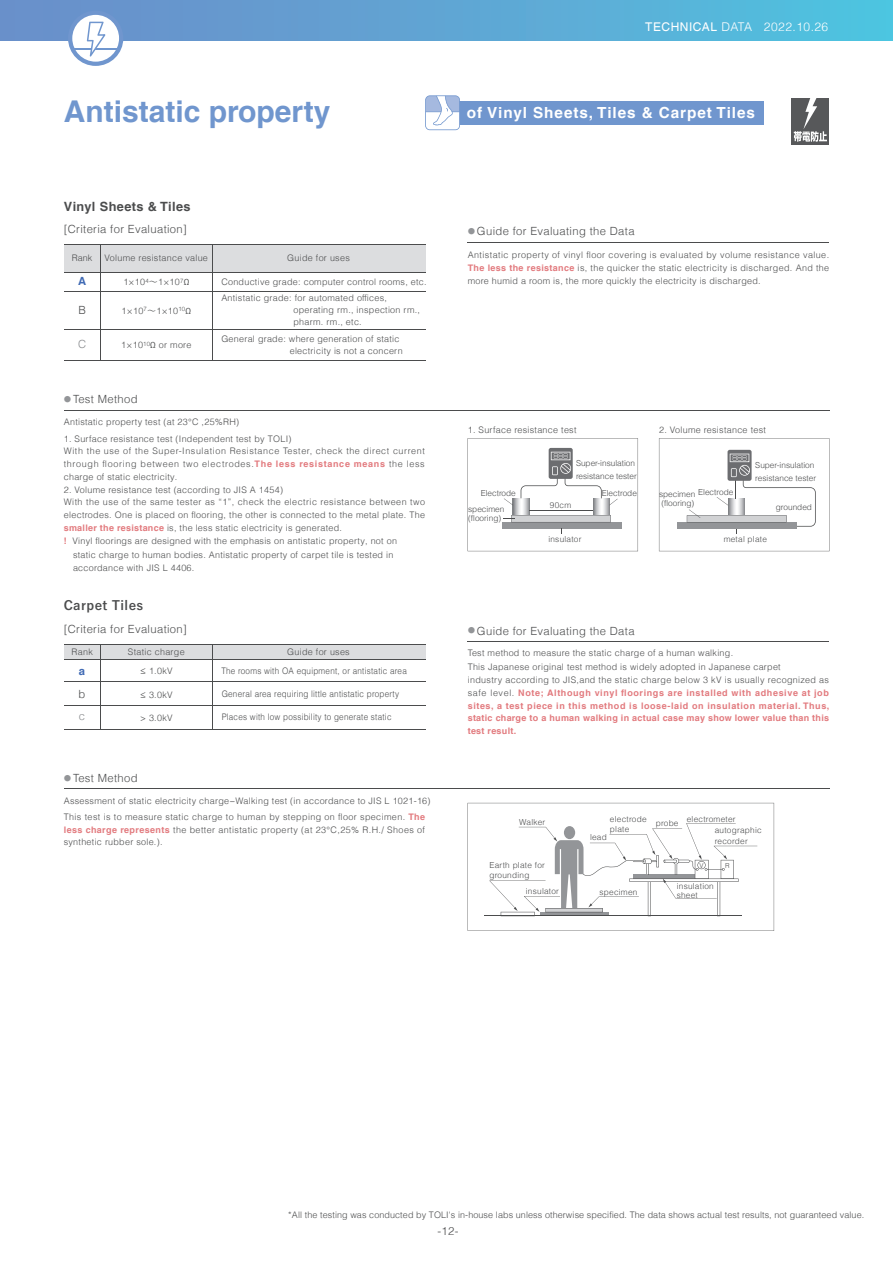
<style>
.page{position:relative;width:893px;height:1263px;background:#fff}
.page>*{position:absolute;margin:0;border:0;box-sizing:border-box;transform-origin:0 0}
.t1{font:700 30px "Helvetica LT Com";color:#7096ce}
.t2{font:700 15.3px "Helvetica LT Com";letter-spacing:.06em;color:#fff}
.t3{font:700 12.75px "Helvetica LT Com";letter-spacing:.03em;color:#4b4c4d}
.t4{font:700 12.75px "Yu Go";letter-spacing:.03em;color:#4b4c4d}
.t5{font:300 12px "Helvetica LT Com";letter-spacing:.04em;color:#fff}
.t6{font:300 11.25px "Helvetica LT Com";letter-spacing:.03em;color:#4b4c4d}
.t7{font:700 11.25px "Helvetica LT Com";color:#406ab4}
.t8{font:300 11.25px "Helvetica LT Com";color:#8a8c8f}
.t9{font:300 9px/12.8px "Helvetica LT Com";letter-spacing:.03em;color:#4b4c4d}
.t10{font:700 9px/12.8px "Helvetica LT Com";letter-spacing:.065em;color:#e27a7e}
.t11{font:300 9px/12.8px "Helvetica LT Com";letter-spacing:.065em;color:#4b4c4d}
.t12{font:300 9px "Helvetica LT Com";letter-spacing:.03em;color:#4b4c4d;scale:.9 1}
.t13{font:300 9px "Helvetica LT Com";letter-spacing:.01em;color:#4b4c4d}
.t14{font:300 8.25px/12.8px "Helvetica LT Com";letter-spacing:.01em;color:#4b4c4d}
.t15{font:300 8.25px/10.5px "Helvetica LT Com";letter-spacing:.03em;color:#4b4c4d}
.t16{font:300 6.75px "Helvetica LT Com";color:#4b4c4d}
.s1{font-family:"Yu Go";font-weight:500}
.s2{font-family:"Yu Go";font-weight:500;font-size:7.5px;color:#939598}
.s3{font-weight:700;color:#e27a7e}
.s4{font-weight:400}
.s5{font-weight:300;color:#4b4c4d}
</style>
<div class="page">
<div style="left:0;top:0;width:893px;height:40px;background:linear-gradient(to right,#6d8cc9,#50c2df)"></div>
<hr style="left:64px;top:410px;width:765px;height:1px;background:#4b4c4d">
<hr style="left:468px;top:242px;width:361px;height:1px;background:#4b4c4d">
<div style="left:64px;top:244px;width:361px;height:28px;background:#dcdddf"></div>
<hr style="left:64px;top:244px;width:361px;height:1px;background:#4b4c4d">
<hr style="left:64px;top:272px;width:361px;height:1px;background:#4b4c4d">
<hr style="left:64px;top:291px;width:361px;height:1px;background:#4b4c4d">
<hr style="left:64px;top:329px;width:361px;height:1px;background:#4b4c4d">
<hr style="left:64px;top:360px;width:361px;height:1px;background:#4b4c4d">
<hr style="left:101px;top:244px;width:1px;height:116px;background:#4b4c4d">
<hr style="left:212px;top:244px;width:1px;height:116px;background:#4b4c4d">
<div style="left:68px;top:11px;width:55px;height:55px;background:#7096ce;border-radius:50%"></div>
<svg style="left:72px;top:15px;width:47px;height:47px"></svg>
<svg style="left:74px;top:22px;width:44px;height:35px"></svg>
<svg style="left:468px;top:803px;width:306px;height:128px"></svg>
<hr style="left:64px;top:789px;width:765px;height:1px;background:#4b4c4d">
<hr style="left:468px;top:641px;width:361px;height:1px;background:#4b4c4d">
<div style="left:64px;top:644px;width:361px;height:15px;background:#dcdddf"></div>
<hr style="left:64px;top:644px;width:361px;height:1px;background:#4b4c4d">
<hr style="left:64px;top:659px;width:361px;height:1px;background:#4b4c4d">
<hr style="left:64px;top:681px;width:361px;height:1px;background:#4b4c4d">
<hr style="left:64px;top:705px;width:361px;height:1px;background:#4b4c4d">
<hr style="left:64px;top:729px;width:361px;height:1px;background:#4b4c4d">
<hr style="left:101px;top:644px;width:1px;height:85px;background:#4b4c4d">
<hr style="left:212px;top:644px;width:1px;height:85px;background:#4b4c4d">
<div style="left:460px;top:101px;width:304px;height:24px;background:#7096ce"></div>
<svg style="left:425px;top:95px;width:35px;height:35px"></svg>
<svg style="left:659px;top:438px;width:170px;height:113px"></svg>
<svg style="left:468px;top:438px;width:170px;height:113px"></svg>
<div style="left:792px;top:98px;width:37px;height:47px;background:#57585a"></div>
<svg style="left:794px;top:98px;width:33px;height:44px"></svg>
<h1 class="t1" style="left:64px;top:93px;width:268px">Antistatic property</h1>
<h3 class="t3" style="left:64px;top:199px;width:128px">Vinyl Sheets &amp; Tiles</h3>
<p class="t6" style="left:64px;top:222px;width:125px">[Criteria for Evaluation]</p>
<p class="t9" style="left:72px;top:251px;width:22px">Rank</p>
<p class="t7" style="left:78px;top:275px;width:10px">A</p>
<p class="t6" style="left:78px;top:303px;width:9px">B</p>
<p class="t8" style="left:78px;top:337px;width:10px">C</p>
<p class="t9" style="left:105px;top:251px;width:105px">Volume resistance value</p>
<p class="t9" style="left:123px;top:276px;width:67px">1×10<sup>4</sup><span class="s1">～</span>1×10<sup>7</sup>Ω</p>
<p class="t9" style="left:122px;top:304px;width:71px">1×10<sup>7</sup><span class="s1">～</span>1×10<sup>10</sup>Ω</p>
<p class="t9" style="left:121px;top:339px;width:72px">1×10<sup>10</sup>Ω or more</p>
<p class="t9" style="left:287px;top:251px;width:64px">Guide for uses</p>
<p class="t9" style="left:221px;top:274px;width:207px;line-height:15.8px">Conductive grade: computer control rooms, etc.<br>Antistatic grade: for automated offices,</p>
<p class="t9" style="left:293px;top:304px;width:128px;line-height:12px">operating rm., inspection rm., pharm. rm., etc.</p>
<p class="t9" style="left:290px;top:332px;width:115px;line-height:12px;text-indent:-68px">General grade: where generation of static electricity is not a concern</p>
<p class="t6" style="left:64px;top:392px;width:75px"><span class="s2">●</span> Test Method</p>
<p class="t9" style="left:64px;top:415px;width:177px">Antistatic property test (at 23°C ,25%RH)</p>
<p class="t11" style="left:64px;top:432px;width:363px">1. Surface resistance test (Independent test by TOLI)<br>With the use of the Super-Insulation Resistance Tester, check the direct current through flooring between two electrodes.<span class="s3">The less resistance means</span> the less charge of static electricity.</p>
<p class="t9" style="left:64px;top:483px;width:363px">2. Volume resistance test (according to JIS A 1454)<br>With the use of the same tester as “1”, check the electric resistance between two electrodes. One is placed on flooring, the other is connected to the metal plate. The <span class="s3">smaller the resistance</span> is, the less static electricity is generated.</p>
<p class="t9" style="left:73px;top:534px;width:326px;line-height:13.2px;text-indent:-9px"><span class="s3">!</span> Vinyl floorings are designed with the emphasis on antistatic property, not on static charge to human bodies. Antistatic property of carpet tile is tested in accordance with JIS L 4406.</p>
<h3 class="t4" style="left:64px;top:598px;width:81px">Carpet Tiles</h3>
<p class="t6" style="left:64px;top:622px;width:125px">[Criteria for Evaluation]</p>
<p class="t9" style="left:72px;top:645px;width:23px">Rank</p>
<p class="t7" style="left:79px;top:664px;width:8px">a</p>
<p class="t6" style="left:78px;top:687px;width:8px">b</p>
<p class="t8" style="left:79px;top:709px;width:8px">c</p>
<p class="t9" style="left:128px;top:645px;width:58px">Static charge</p>
<p class="t9" style="left:140px;top:664px;width:34px">≤ 1.0kV</p>
<p class="t9" style="left:140px;top:689px;width:34px">≤ 3.0kV</p>
<p class="t9" style="left:140px;top:711px;width:34px">&gt; 3.0kV</p>
<p class="t9" style="left:287px;top:645px;width:64px">Guide for uses</p>
<p class="t12" style="left:221px;top:665px;width:208px">The rooms with OA equipment, or antistatic area</p>
<p class="t12" style="left:222px;top:688px;width:199px">General area requiring little antistatic property</p>
<p class="t12" style="left:222px;top:711px;width:190px">Places with low possibility to generate static</p>
<p class="t6" style="left:64px;top:771px;width:75px"><span class="s2">●</span> Test Method</p>
<p class="t9" style="left:64px;top:792px;width:368px;line-height:16.4px">Assessment of static electricity charge−Walking test (in accordance to JIS L 1021-16)<br>This test is to measure static charge to human by stepping on floor specimen. <span class="s3">The</span></p>
<p class="t9" style="left:64px;top:823px;width:363px"><span class="s3">less charge represents</span> the better antistatic property (at 23°C,25% R.H./ Shoes of synthetic rubber sole.).</p>
<h3 class="t5" style="left:645px;top:19px;width:185px"><span class="s4">TECHNICAL</span> DATA 2022.10.26</h3>
<h2 class="t2" style="left:467px;top:103px;width:290px">of Vinyl Sheets, Tiles &amp; Carpet Tiles</h2>
<p class="t6" style="left:468px;top:224px;width:168px"><span class="s2">●</span> Guide for Evaluating the Data</p>
<p class="t9" style="left:468px;top:249px;width:363px;text-align:justify">Antistatic property of vinyl floor covering is evaluated by volume resistance value.<br><span class="s3">The less the resistance</span> is, the quicker the static electricity is discharged. And the more humid a room is, the more quickly the electricity is discharged.</p>
<p class="t9" style="left:468px;top:423px;width:110px">1. Surface resistance test</p>
<p class="t9" style="left:659px;top:423px;width:108px">2. Volume resistance test</p>
<p class="t14" style="left:468px;top:485px;width:49px;line-height:15.8px;text-indent:12px">Electrode specimen</p>
<p class="t14" style="left:468px;top:511px;width:34px">(flooring)</p>
<p class="t14" style="left:576px;top:457px;width:62px">Super-insulation resistance tester</p>
<p class="t14" style="left:755px;top:459px;width:62px">Super-insulation resistance tester</p>
<p class="t14" style="left:550px;top:498px;width:23px">90cm</p>
<p class="t14" style="left:602px;top:486px;width:37px">Electrode</p>
<p class="t14" style="left:698px;top:485px;width:37px">Electrode</p>
<p class="t14" style="left:659px;top:490px;width:38px;line-height:9px">specimen (flooring)</p>
<p class="t14" style="left:776px;top:500px;width:38px">grounded</p>
<p class="t15" style="left:548px;top:534px;width:35px">insulator</p>
<p class="t15" style="left:724px;top:534px;width:45px">metal plate</p>
<p class="t6" style="left:468px;top:624px;width:168px"><span class="s2">●</span> Guide for Evaluating the Data</p>
<p class="t10" style="left:468px;top:661px;width:363px"><span class="s5">This Japanese original test method is widely adopted in Japanese carpet<br>industry according to JIS,and the static charge below 3 kV is usually recognized as safe level.</span> Note; Although vinyl floorings are installed with adhesive at job sites, a test piece in this method is loose-laid on insulation material. Thus, static charge to a human walking in actual case may show lower value than this test result.</p>
<p class="t9" style="left:468px;top:646px;width:267px">Test method to measure the static charge of a human walking.</p>
<p class="t14" style="left:519px;top:815px;width:28px">Walker</p>
<p class="t15" style="left:489px;top:859px;width:57px">Earth plate for grounding</p>
<p class="t15" style="left:526px;top:886px;width:35px">insulator</p>
<p class="t15" style="left:610px;top:813px;width:38px">electrode plate</p>
<p class="t14" style="left:656px;top:817px;width:24px">probe</p>
<p class="t15" style="left:715px;top:813px;width:48px;line-height:11.9px;text-indent:-28px">electrometer autographic</p>
<p class="t15" style="left:715px;top:836px;width:35px">recorder</p>
<p class="t16" style="left:699px;top:861px;width:6px">V</p>
<p class="t16" style="left:725px;top:861px;width:6px">R</p>
<p class="t15" style="left:677px;top:881px;width:39px;line-height:9px">insulation sheet</p>
<p class="t14" style="left:590px;top:831px;width:18px">lead</p>
<p class="t15" style="left:600px;top:886px;width:39px">specimen</p>
<p class="t13" style="left:288px;top:1209px;width:577px">*All the testing was conducted by TOLI's in-house labs unless otherwise specified. The data shows actual test results, not guaranteed value.</p>
<p class="t6" style="left:437px;top:1224px;width:23px">-12-</p>
</div>
